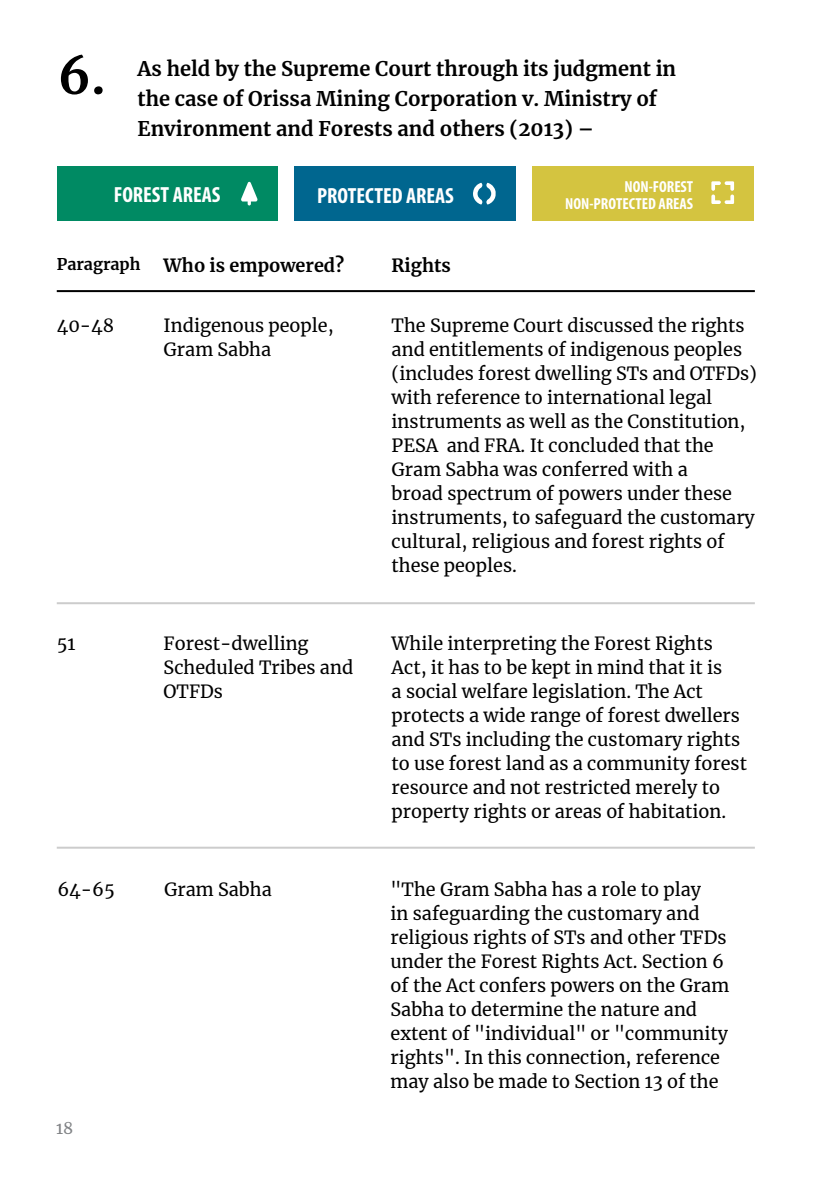
<style>
.page{position:relative;width:840px;height:1191px;background:#fff}
.page>*{position:absolute;margin:0;border:0;box-sizing:border-box;transform-origin:0 0}
.t1{font:700 50px "Merriweather";color:#000}
.t2{font:700 condensed 22px "Myriad Pro";color:#fff}
.t3{font:700 20px/30px "Merriweather";color:#000}
.t4{font:18px/24px "Merriweather";color:#000}
.t5{font:700 18px "Merriweather";color:#000}
.t6{font:700 condensed 16px/17.4px "Myriad Pro";color:#fff;text-align:right}
.t7{font:700 16px "Merriweather";color:#000}
.t8{font:16px "Merriweather";color:#808285}
</style>
<div class="page">
<hr style="left:57px;top:290px;width:697px;height:2px;background:#000">
<hr style="left:57px;top:602px;width:697px;height:2px;background:#ccc">
<hr style="left:57px;top:846px;width:697px;height:2px;background:#ccc">
<div style="left:57px;top:166px;width:220px;height:55px;background:#008a63"></div>
<svg style="left:241px;top:182px;width:16px;height:23px"></svg>
<div style="left:294px;top:166px;width:221px;height:55px;background:#00668f"></div>
<div style="left:532px;top:166px;width:221px;height:55px;background:#d4c440"></div>
<svg style="left:473px;top:183px;width:22px;height:21px"></svg>
<svg style="left:711px;top:181px;width:22px;height:23px"></svg>
<h1 class="t1" style="left:57px;top:41px;width:50px">6.</h1>
<p class="t3" style="left:137px;top:54px;width:540px">As held by the Supreme Court through its judgment in the case of Orissa Mining Corporation v. Ministry of<br>Environment and Forests and others (2013) –</p>
<p class="t2" style="left:114px;top:181px;width:108px">FOREST AREAS</p>
<p class="t2" style="left:317px;top:182px;width:138px">PROTECTED AREAS</p>
<p class="t6" style="left:565px;top:178px;width:129px">NON-FOREST<br>NON-PROTECTED AREAS</p>
<p class="t7" style="left:57px;top:253px;width:85px">Paragraph</p>
<p class="t5" style="left:163px;top:253px;width:182px">Who is empowered?</p>
<p class="t5" style="left:391px;top:253px;width:61px">Rights</p>
<p class="t4" style="left:57px;top:313px;width:59px">40-48</p>
<p class="t4" style="left:57px;top:631px;width:20px">51</p>
<p class="t4" style="left:163px;top:313px;width:171px">Indigenous people,<br>Gram Sabha</p>
<p class="t4" style="left:163px;top:631px;width:191px">Forest-dwelling<br>Scheduled Tribes and<br>OTFDs</p>
<p class="t4" style="left:391px;top:313px;width:366px">The Supreme Court discussed the rights and entitlements of indigenous peoples (includes forest dwelling STs and OTFDs) with reference to international legal instruments as well as the Constitution, PESA and FRA. It concluded that the Gram Sabha was conferred with a<br>broad spectrum of powers under these instruments, to safeguard the customary cultural, religious and forest rights of these peoples.</p>
<p class="t4" style="left:391px;top:631px;width:357px">While interpreting the Forest Rights Act, it has to be kept in mind that it is<br>a social welfare legislation. The Act protects a wide range of forest dwellers and STs including the customary rights to use forest land as a community forest resource and not restricted merely to property rights or areas of habitation.</p>
<p class="t4" style="left:57px;top:877px;width:59px">64-65</p>
<p class="t4" style="left:164px;top:877px;width:109px">Gram Sabha</p>
<p class="t4" style="left:390px;top:877px;width:340px">"The Gram Sabha has a role to play<br>in safeguarding the customary and religious rights of STs and other TFDs under the Forest Rights Act. Section 6 of the Act confers powers on the Gram Sabha to determine the nature and extent of "individual" or "community rights". In this connection, reference may also be made to Section 13 of the</p>
<p class="t8" style="left:56px;top:1117px;width:19px">18</p>
</div>
